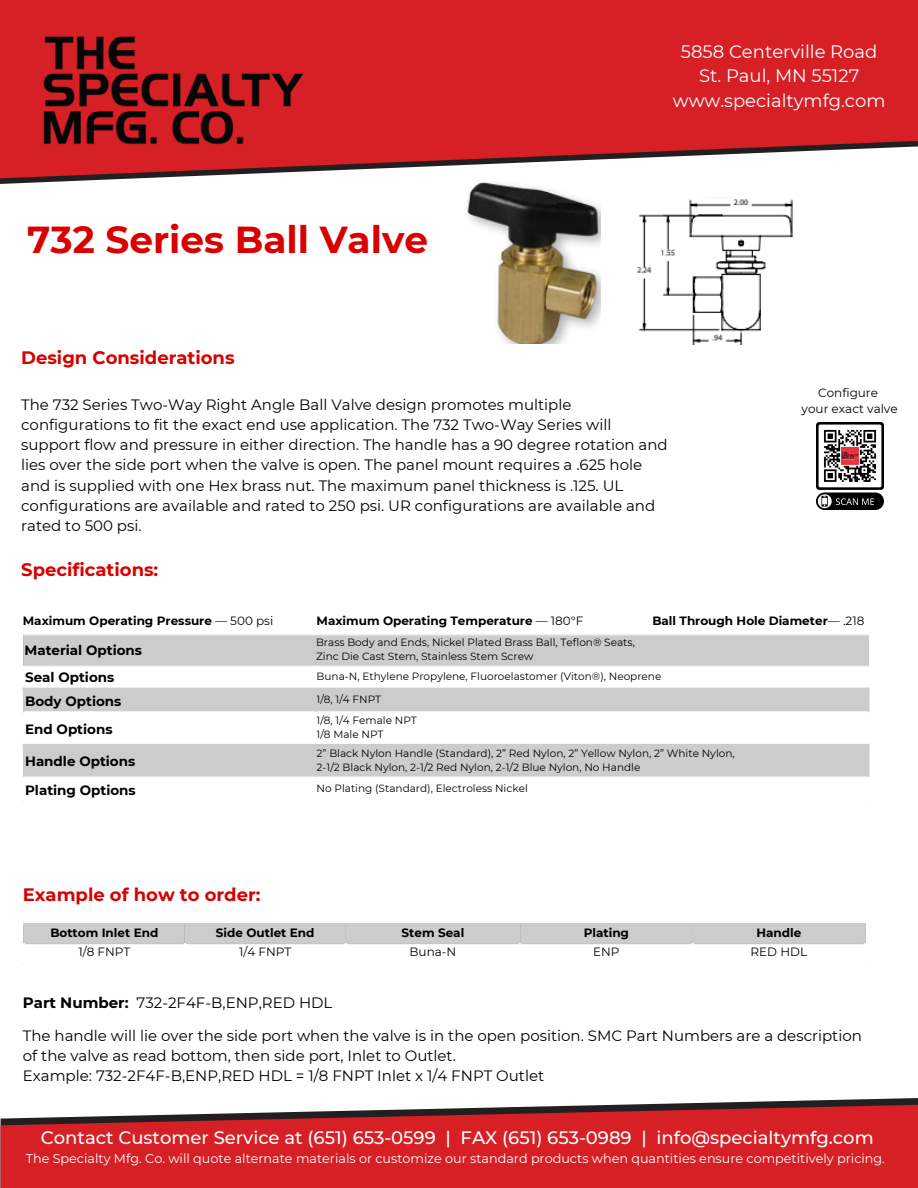
<style>
.page{position:relative;width:918px;height:1188px;background:#fff}
.page>*{position:absolute;margin:0;border:0;box-sizing:border-box;transform-origin:0 0}
.t1{font:700 37.5px "Montserrat";color:#d80100}
.t2{font:500 18px "Montserrat";color:#fff}
.t3{font:700 18px "Montserrat";color:#d80100}
.t4{font:18px/24.8px "Montserrat";color:#fff;text-align:center}
.t5{font:15px/20.2px "Montserrat";color:#000}
.t6{font:700 13.5px "Montserrat";color:#000}
.t7{font:12.75px "Montserrat";color:#fff}
.t8{font:700 12px "Montserrat";color:#000}
.t9{font:12px "Montserrat";color:#000}
.t10{font:10.5px "Montserrat";color:#000}
.s1{font-weight:400}
.s2{font-weight:700}
</style>
<div class="page">
<svg style="left:0;top:0;width:918px;height:179px;background:#d4373c"></svg>
<svg style="left:609px;top:1098px;width:309px;height:7px"></svg>
<svg style="left:1px;top:1105px;width:917px;height:83px;background:#cc2b31"></svg>
<img style="left:26px;top:21px;width:290px;height:157px">
<div style="left:23px;top:924px;width:843px;height:19px;background:#ccc"></div>
<hr style="left:23px;top:923px;width:843px;height:1px;background:#ccc">
<hr style="left:25px;top:943px;width:839px;height:1px;background:#ccc">
<hr style="left:184px;top:943px;width:2px;height:20px;background:#fff">
<hr style="left:345px;top:943px;width:2px;height:20px;background:#fff">
<hr style="left:519px;top:943px;width:2px;height:20px;background:#fff">
<hr style="left:691px;top:943px;width:3px;height:20px;background:#fff">
<div style="left:25px;top:635px;width:843px;height:31px;background:#ccc"></div>
<svg style="left:25px;top:687px;width:842px;height:90px;fill:#ccc"></svg>
<hr style="left:23px;top:635px;width:2px;height:31px;background:#ccc">
<hr style="left:315px;top:635px;width:1px;height:31px;background:#ccc">
<hr style="left:868px;top:635px;width:1px;height:31px;background:#ccc">
<hr style="left:314px;top:666px;width:3px;height:22px;background:#fff">
<hr style="left:314px;top:714px;width:3px;height:30px;background:#fff">
<hr style="left:23px;top:711px;width:847px;height:3px;background:#fff">
<hr style="left:23px;top:690px;width:2px;height:21px;background:#ccc">
<hr style="left:23px;top:746px;width:2px;height:31px;background:#ccc">
<hr style="left:314px;top:690px;width:3px;height:21px;background:#ccc">
<hr style="left:314px;top:746px;width:3px;height:31px;background:#ccc">
<hr style="left:867px;top:690px;width:3px;height:21px;background:#ccc">
<hr style="left:867px;top:746px;width:3px;height:31px;background:#ccc">
<hr style="left:23px;top:688px;width:847px;height:2px;background:#ccc">
<hr style="left:23px;top:744px;width:847px;height:2px;background:#ccc">
<img style="left:816px;top:423px;width:68px;height:86px">
<img style="left:467px;top:182px;width:133px;height:162px">
<img style="left:637px;top:199px;width:156px;height:145px">
<h2 class="t1" style="left:27px;top:216px;width:402px">732 Series Ball Valve</h2>
<p class="t4" style="left:673px;top:39px;width:214px">5858 Centerville Road<br>St. Paul, MN 55127 www.specialtymfg.com</p>
<p class="t3" style="left:21px;top:346px;width:215px">Design Considerations</p>
<p class="t5" style="left:21px;top:394px;width:648px">The 732 Series Two-Way Right Angle Ball Valve design promotes multiple configurations to fit the exact end use application. The 732 Two-Way Series will support flow and pressure in either direction. The handle has a 90 degree rotation and lies over the side port when the valve is open. The panel mount requires a .625 hole and is supplied with one Hex brass nut. The maximum panel thickness is .125. UL configurations are available and rated to 250 psi. UR configurations are available and</p>
<p class="t5" style="left:21px;top:516px;width:122px">rated to 500 psi.</p>
<p class="t3" style="left:21px;top:559px;width:139px">Specifications:</p>
<p class="t9" style="left:818px;top:385px;width:61px">Configure</p>
<h4 class="t9" style="left:802px;top:401px;width:98px">your exact valve</h4>
<h4 class="t8" style="left:23px;top:613px;width:252px">Maximum Operating Pressure <span class="s1">— 500 psi</span></h4>
<h2 class="t8" style="left:317px;top:613px;width:268px">Maximum Operating Temperature <span class="s1">— 180°F</span></h2>
<p class="t8" style="left:652px;top:613px;width:213px">Ball Through Hole Diameter<span class="s1">— .218</span></p>
<h2 class="t6" style="left:25px;top:642px;width:119px">Material Options</h2>
<p class="t10" style="left:316px;top:636px;width:320px">Brass Body and Ends, Nickel Plated Brass Ball, Teflon® Seats,</p>
<p class="t10" style="left:316px;top:650px;width:219px">Zinc Die Cast Stem, Stainless Stem Screw</p>
<p class="t6" style="left:25px;top:669px;width:91px">Seal Options</p>
<p class="t10" style="left:317px;top:670px;width:346px">Buna-N, Ethylene Propylene, Fluoroelastomer (Viton®), Neoprene</p>
<p class="t6" style="left:25px;top:693px;width:98px">Body Options</p>
<p class="t10" style="left:317px;top:693px;width:66px">1/8, 1/4 FNPT</p>
<p class="t6" style="left:25px;top:721px;width:89px">End Options</p>
<p class="t10" style="left:317px;top:714px;width:102px">1/8, 1/4 Female NPT</p>
<p class="t10" style="left:317px;top:728px;width:69px">1/8 Male NPT</p>
<p class="t6" style="left:25px;top:753px;width:112px">Handle Options</p>
<p class="t10" style="left:317px;top:746px;width:420px">2” Black Nylon Handle (Standard), 2” Red Nylon, 2” Yellow Nylon, 2” White Nylon,</p>
<p class="t10" style="left:317px;top:760px;width:325px">2-1/2 Black Nylon, 2-1/2 Red Nylon, 2-1/2 Blue Nylon, No Handle</p>
<p class="t6" style="left:25px;top:781px;width:112px">Plating Options</p>
<p class="t10" style="left:317px;top:782px;width:213px">No Plating (Standard), Electroless Nickel</p>
<p class="t3" style="left:23px;top:884px;width:239px">Example of how to order:</p>
<h3 class="t8" style="left:50px;top:925px;width:110px">Bottom Inlet End</h3>
<p class="t8" style="left:216px;top:925px;width:100px">Side Outlet End</p>
<p class="t8" style="left:402px;top:925px;width:64px">Stem Seal</p>
<h1 class="t8" style="left:584px;top:925px;width:47px">Plating</h1>
<h2 class="t8" style="left:756px;top:925px;width:46px">Handle</h2>
<h4 class="t9" style="left:78px;top:945px;width:54px">1/8 FNPT</h4>
<p class="t9" style="left:239px;top:945px;width:54px">1/4 FNPT</p>
<p class="t9" style="left:410px;top:945px;width:48px">Buna-N</p>
<p class="t9" style="left:593px;top:945px;width:28px">ENP</p>
<p class="t9" style="left:751px;top:945px;width:58px">RED HDL</p>
<p class="t5" style="left:23px;top:992px;width:311px"><span class="s2">Part Number:</span> 732-2F4F-B,ENP,RED HDL</p>
<p class="t5" style="left:23px;top:1025px;width:841px">The handle will lie over the side port when the valve is in the open position. SMC Part Numbers are a description of the valve as read bottom, then side port, Inlet to Outlet.<br>Example: 732-2F4F-B,ENP,RED HDL = 1/8 FNPT Inlet x 1/4 FNPT Outlet</p>
<p class="t2" style="left:41px;top:1127px;width:834px">Contact Customer Service at (651) 653-0599 | FAX (651) 653-0989 | info@specialtymfg.com</p>
<p class="t7" style="left:26px;top:1150px;width:861px">The Specialty Mfg. Co. will quote alternate materials or customize our standard products when quantities ensure competitively pricing.</p>
</div>
